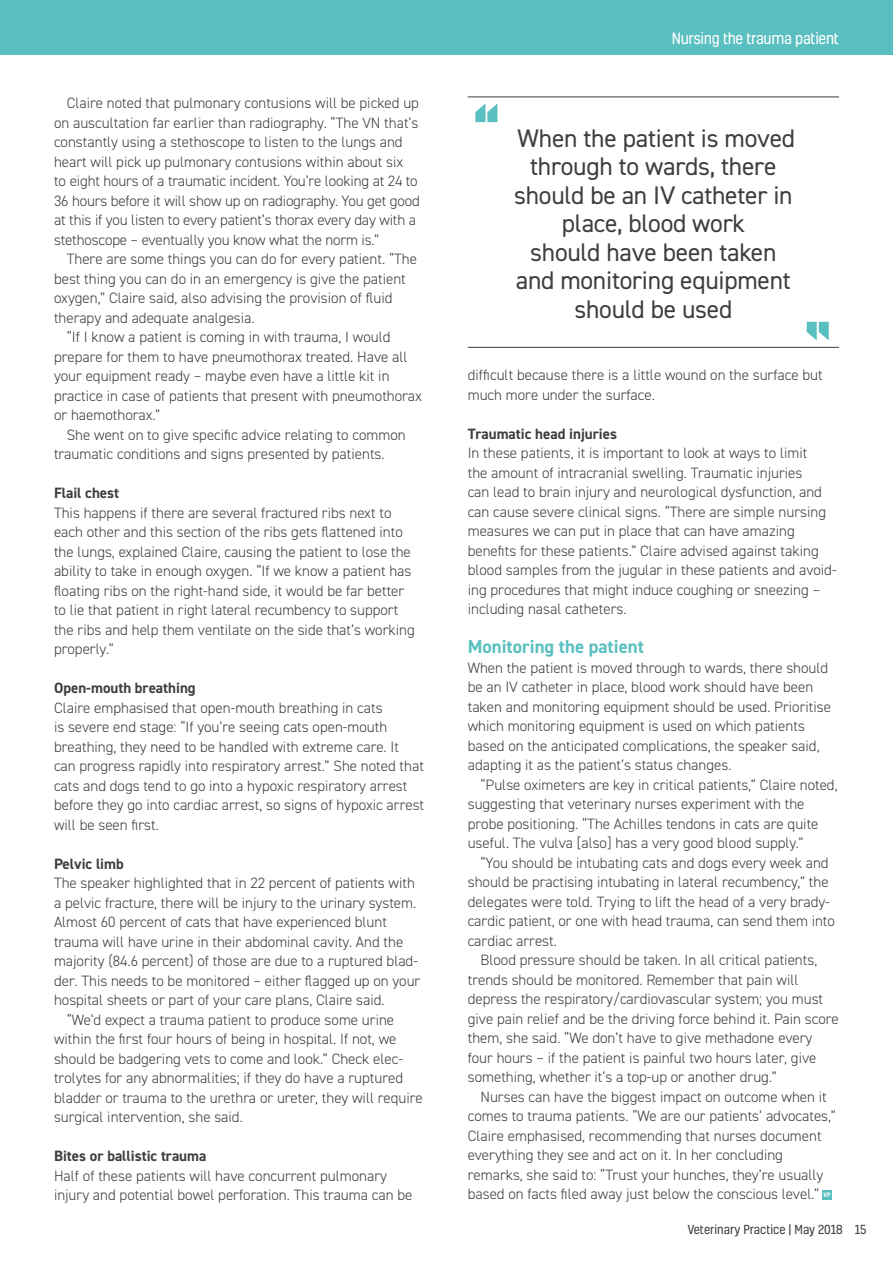
<style>
.page{position:relative;width:893px;height:1263px;background:#fff}
.page>*{position:absolute;margin:0;border:0;box-sizing:border-box;transform-origin:0 0}
.t1{font:800 64.5px "DIN2014";color:#5abfc0}
.t2{font:25.5px/28.5px "DIN2014";letter-spacing:-.01em;color:#3d3e40;text-align:center}
.t3{font:700 18.75px "DIN2014";color:#5abfc0}
.t4{font:300 15px/19.5px "DIN2014";color:#3d3e40}
.t5{font:700 15px "DIN2014";color:#3d3e40}
.t6{font:15px "Kelson";letter-spacing:-.02em;color:#fff}
.t7{font:12px "Kelson";color:#3d3e40}
.t8{font:500 6px "Kelson";color:#fff}
</style>
<div class="page">
<div style="left:0;top:0;width:893px;height:54px;background:#5abfc0"></div>
<hr style="left:468px;top:97px;width:371px;height:1px;background:#3d3e40">
<hr style="left:468px;top:347px;width:371px;height:1px;background:#3d3e40">
<div style="left:822px;top:1190px;width:10px;height:9px;background:#5abfc0"></div>
<p class="t4" style="left:54px;top:93px;width:367px;text-indent:13px">Claire noted that pulmonary contusions will be picked up on auscultation far earlier than radiography. “The VN that’s constantly using a stethoscope to listen to the lungs and heart will pick up pulmonary contusions within about six<br>to eight hours of a traumatic incident. You’re looking at 24 to 36 hours before it will show up on radiography. You get good at this if you listen to every patient’s thorax every day with a stethoscope – eventually you know what the norm is.”</p>
<p class="t4" style="left:54px;top:249px;width:364px;text-indent:13px">There are some things you can do for every patient. “The best thing you can do in an emergency is give the patient oxygen,” Claire said, also advising the provision of fluid therapy and adequate analgesia.</p>
<p class="t4" style="left:54px;top:327px;width:369px;text-indent:13px">“If I know a patient is coming in with trauma, I would prepare for them to have pneumothorax treated. Have all your equipment ready – maybe even have a little kit in practice in case of patients that present with pneumothorax or haemothorax.”</p>
<p class="t4" style="left:54px;top:425px;width:353px;text-indent:13px">She went on to give specific advice relating to common traumatic conditions and signs presented by patients.</p>
<p class="t5" style="left:54px;top:483px;width:67px">Flail chest</p>
<p class="t4" style="left:54px;top:503px;width:362px">This happens if there are several fractured ribs next to each other and this section of the ribs gets flattened into the lungs, explained Claire, causing the patient to lose the ability to take in enough oxygen. “If we know a patient has floating ribs on the right-hand side, it would be far better to lie that patient in right lateral recumbency to support the ribs and help them ventilate on the side that’s working properly.”</p>
<p class="t5" style="left:54px;top:678px;width:143px">Open-mouth breathing</p>
<p class="t4" style="left:54px;top:698px;width:372px">Claire emphasised that open-mouth breathing in cats<br>is severe end stage: “If you’re seeing cats open-mouth breathing, they need to be handled with extreme care. It can progress rapidly into respiratory arrest.” She noted that cats and dogs tend to go into a hypoxic respiratory arrest before they go into cardiac arrest, so signs of hypoxic arrest will be seen first.</p>
<p class="t5" style="left:54px;top:854px;width:71px">Pelvic limb</p>
<p class="t4" style="left:54px;top:873px;width:368px">The speaker highlighted that in 22 percent of patients with a pelvic fracture, there will be injury to the urinary system.<br>Almost 60 percent of cats that have experienced blunt trauma will have urine in their abdominal cavity. And the majority (84.6 percent) of those are due to a ruptured blad&shy;der. This needs to be monitored – either flagged up on your hospital sheets or part of your care plans, Claire said.</p>
<p class="t4" style="left:54px;top:1010px;width:370px;text-indent:13px">“We’d expect a trauma patient to produce some urine within the first four hours of being in hospital. If not, we should be badgering vets to come and look.” Check elec&shy;trolytes for any abnormalities; if they do have a ruptured bladder or trauma to the urethra or ureter, they will require surgical intervention, she said.</p>
<p class="t5" style="left:54px;top:1146px;width:154px">Bites or ballistic trauma</p>
<p class="t4" style="left:54px;top:1166px;width:360px">Half of these patients will have concurrent pulmonary injury and potential bowel perforation. This trauma can be</p>
<p class="t6" style="left:672px;top:29px;width:169px">Nursing the trauma patient</p>
<p class="t1" style="left:475px;top:91px;width:26px">“</p>
<p class="t2" style="left:514px;top:123px;width:283px">When the patient is moved through to wards, there should be an IV catheter in place, blood work<br>should have been taken and monitoring equipment should be used</p>
<p class="t4" style="left:468px;top:365px;width:356px">difficult because there is a little wound on the surface but much more under the surface.</p>
<p class="t5" style="left:468px;top:424px;width:151px">Traumatic head injuries</p>
<p class="t4" style="left:468px;top:443px;width:370px">In these patients, it is important to look at ways to limit<br>the amount of intracranial swelling. Traumatic injuries<br>can lead to brain injury and neurological dysfunction, and can cause severe clinical signs. “There are simple nursing measures we can put in place that can have amazing benefits for these patients.” Claire advised against taking blood samples from the jugular in these patients and avoid&shy;ing procedures that might induce coughing or sneezing – including nasal catheters.</p>
<p class="t3" style="left:468px;top:634px;width:178px">Monitoring the patient</p>
<p class="t4" style="left:468px;top:658px;width:365px">When the patient is moved through to wards, there should be an IV catheter in place, blood work should have been taken and monitoring equipment should be used. Prioritise which monitoring equipment is used on which patients based on the anticipated complications, the speaker said, adapting it as the patient’s status changes.</p>
<p class="t4" style="left:468px;top:775px;width:371px;text-indent:13px">“Pulse oximeters are key in critical patients,” Claire noted, suggesting that veterinary nurses experiment with the probe positioning. “The Achilles tendons in cats are quite useful. The vulva [also] has a very good blood supply.”</p>
<p class="t4" style="left:468px;top:853px;width:369px;text-indent:13px">“You should be intubating cats and dogs every week and should be practising intubating in lateral recumbency,” the delegates were told. Trying to lift the head of a very brady&shy;cardic patient, or one with head trauma, can send them into cardiac arrest.</p>
<p class="t4" style="left:468px;top:950px;width:373px;text-indent:13px">Blood pressure should be taken. In all critical patients, trends should be monitored. Remember that pain will depress the respiratory/cardiovascular system; you must give pain relief and be the driving force behind it. Pain score them, she said. “We don’t have to give methadone every four hours – if the patient is painful two hours later, give something, whether it’s a top-up or another drug.”</p>
<p class="t4" style="left:468px;top:1087px;width:370px;text-indent:13px">Nurses can have the biggest impact on outcome when it comes to trauma patients. “We are our patients’ advocates,” Claire emphasised, recommending that nurses document everything they see and act on it. In her concluding remarks, she said to: “Trust your hunches, they’re usually based on facts filed away just below the conscious level.”</p>
<p class="t8" style="left:824px;top:1190px;width:8px">VP</p>
<p class="t7" style="left:688px;top:1221px;width:180px">Veterinary Practice | May 2018 15</p>
</div>
